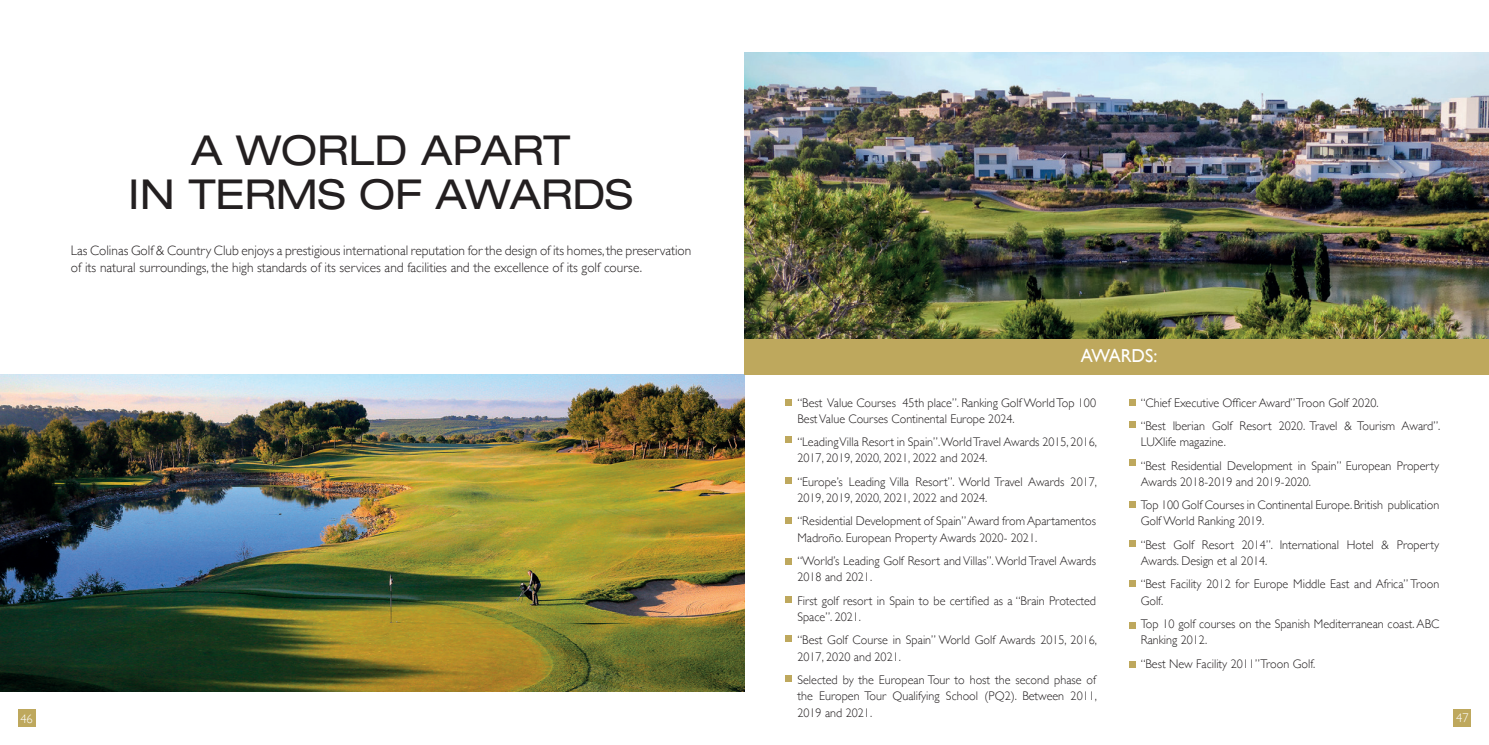
<style>
.page{position:relative;width:1489px;height:745px;background:#fff}
.page>*{position:absolute;margin:0;border:0;box-sizing:border-box;transform-origin:0 0}
.t1{font:expanded 41.25px "Helvetica Neue LT Std";color:#231f20}
.t2{font:18.75px "Gill Sans";color:#fff;scale:.96 1}
.t3{font:300 13.75px/17.5px "Gill Sans";color:#231f20}
.t4{font:300 12.5px/16.2px "Gill Sans";color:#231f20}
.t5{font:300 12.5px "Gill Sans";color:#fff}
</style>
<div class="page">
<div style="left:18px;top:709px;width:17px;height:17px;background:#bea85d"></div>
<div style="left:1453px;top:708px;width:17px;height:18px;background:#bea85d"></div>
<img style="left:0;top:374px;width:744px;height:317px">
<img style="left:744px;top:53px;width:744px;height:285px">
<div style="left:744px;top:338px;width:744px;height:36px;background:#bea85d"></div>
<svg style="left:785px;top:399px;width:6px;height:6px"></svg>
<svg style="left:1129px;top:399px;width:6px;height:6px"></svg>
<svg style="left:785px;top:477px;width:6px;height:6px"></svg>
<svg style="left:1129px;top:501px;width:6px;height:6px"></svg>
<svg style="left:785px;top:558px;width:6px;height:6px"></svg>
<div style="left:1129px;top:621px;width:6px;height:7px;background:#bea85d"></div>
<svg style="left:785px;top:517px;width:6px;height:6px"></svg>
<svg style="left:1129px;top:540px;width:6px;height:6px"></svg>
<svg style="left:785px;top:596px;width:6px;height:5px"></svg>
<svg style="left:1129px;top:661px;width:6px;height:6px"></svg>
<svg style="left:785px;top:635px;width:6px;height:5px"></svg>
<svg style="left:785px;top:675px;width:6px;height:5px"></svg>
<svg style="left:785px;top:436px;width:6px;height:6px"></svg>
<svg style="left:1129px;top:421px;width:6px;height:6px"></svg>
<svg style="left:1129px;top:459px;width:6px;height:6px"></svg>
<svg style="left:1129px;top:580px;width:6px;height:6px"></svg>
<p class="t1" style="left:191px;top:125px;width:380px">A WORLD APART</p>
<p class="t1" style="left:128px;top:169px;width:506px">IN TERMS OF AWARDS</p>
<p class="t3" style="left:71px;top:241px;width:622px">Las Colinas Golf &amp; Country Club enjoys a prestigious international reputation for the design of its homes, the preservation of its natural surroundings, the high standards of its services and facilities and the excellence of its golf course.</p>
<p class="t2" style="left:1080px;top:344px;width:81px">AWARDS:</p>
<p class="t4" style="left:797px;top:393px;width:300px">“Best Value Courses 45th place”. Ranking Golf World Top 100<br>Best Value Courses Continental Europe 2024.</p>
<p class="t4" style="left:797px;top:433px;width:301px">“Leading Villa Resort in Spain”.World Travel Awards 2015, 2016,<br>2017, 2019, 2020, 2021, 2022 and 2024.</p>
<p class="t4" style="left:797px;top:472px;width:301px">“Europe’s Leading Villa Resort”. World Travel Awards 2017,<br>2019, 2019, 2020, 2021, 2022 and 2024.</p>
<p class="t4" style="left:797px;top:512px;width:300px">“Residential Development of Spain” Award from Apartamentos<br>Madroño. European Property Awards 2020- 2021.</p>
<p class="t4" style="left:797px;top:552px;width:300px">“World’s Leading Golf Resort and Villas”. World Travel Awards<br>2018 and 2021.</p>
<p class="t4" style="left:797px;top:591px;width:300px">First golf resort in Spain to be certified as a “Brain Protected<br>Space”. 2021.</p>
<p class="t4" style="left:797px;top:631px;width:301px">“Best Golf Course in Spain” World Golf Awards 2015, 2016,<br>2017, 2020 and 2021.</p>
<p class="t4" style="left:797px;top:670px;width:301px;text-align:justify">Selected by the European Tour to host the second phase of the Europen Tour Qualifying School (PQ2). Between 2011, 2019 and 2021.</p>
<p class="t4" style="left:1140px;top:393px;width:239px">“Chief Executive Officer Award” Troon Golf 2020.</p>
<p class="t4" style="left:1140px;top:417px;width:301px">“Best Iberian Golf Resort 2020. Travel &amp; Tourism Award”.<br>LUXlife magazine.</p>
<p class="t4" style="left:1140px;top:456px;width:300px">“Best Residential Development in Spain” European Property<br>Awards 2018-2019 and 2019-2020.</p>
<p class="t4" style="left:1140px;top:496px;width:300px">Top 100 Golf Courses in Continental Europe. British publication<br>Golf World Ranking 2019.</p>
<p class="t4" style="left:1140px;top:535px;width:300px">“Best Golf Resort 2014”. International Hotel &amp; Property<br>Awards. Design et al 2014.</p>
<p class="t4" style="left:1140px;top:575px;width:300px">“Best Facility 2012 for Europe Middle East and Africa” Troon<br>Golf.</p>
<p class="t4" style="left:1140px;top:615px;width:300px">Top 10 golf courses on the Spanish Mediterranean coast. ABC<br>Ranking 2012.</p>
<p class="t4" style="left:1140px;top:654px;width:176px">“Best New Facility 2011” Troon Golf.</p>
<p class="t5" style="left:20px;top:708px;width:14px">46</p>
<p class="t5" style="left:1455px;top:707px;width:14px">47</p>
</div>
